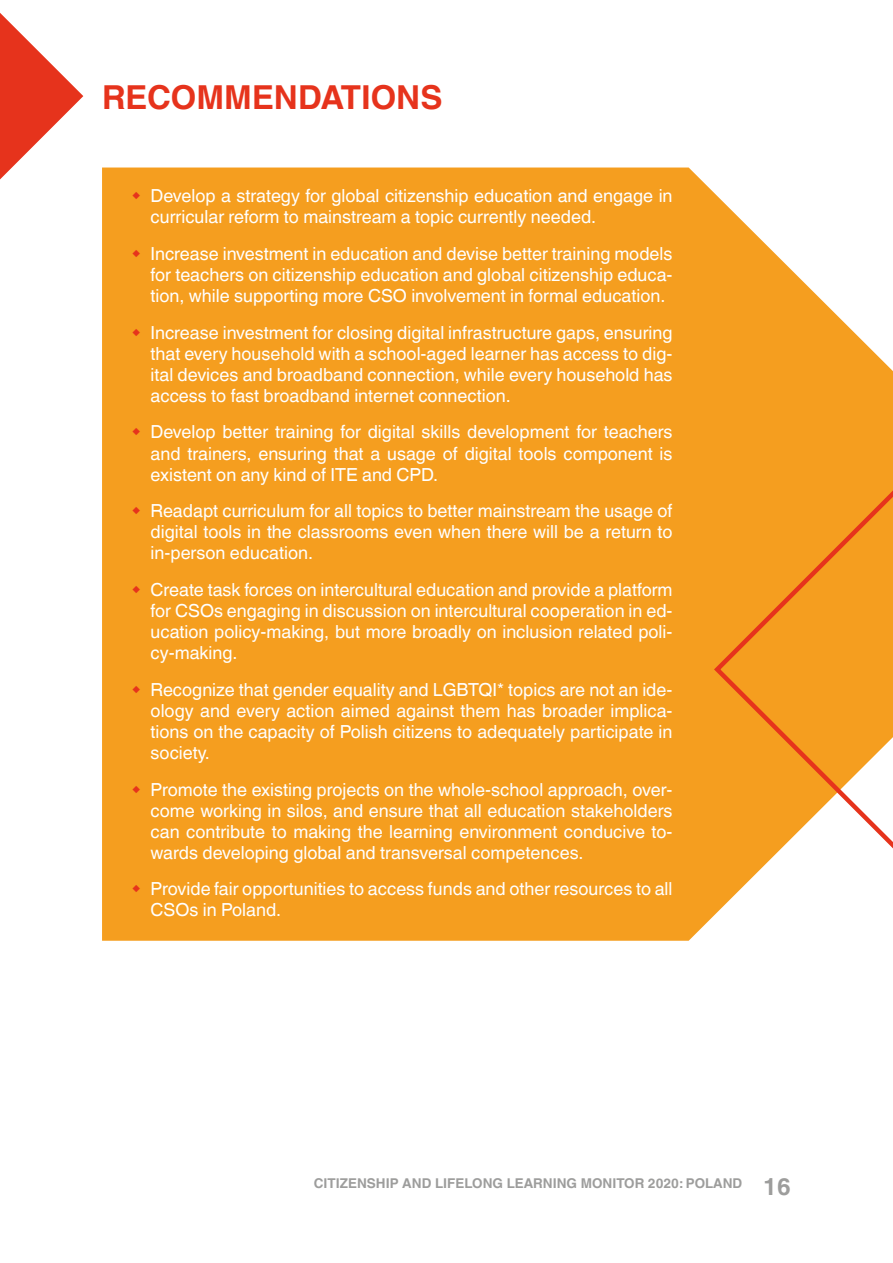
<style>
.page{position:relative;width:893px;height:1263px;background:#fff}
.page>*{position:absolute;margin:0;border:0;box-sizing:border-box;transform-origin:0 0}
.t1{font:700 33px "Helvetica World";color:#e6331c}
.t2{font:700 24px "Helvetica World";color:#9d9d9c}
.t3{font:18px/21px "Helvetica World";color:#fff;text-align:justify}
.t4{font:700 13.5px "Helvetica World";color:#9d9d9c}
</style>
<div class="page">
<svg style="left:0;top:13px;width:83px;height:167px"></svg>
<div style="left:102px;top:168px;width:791px;height:773px;background:#f59e1f"></div>
<svg style="left:711px;top:380px;width:182px;height:538px"></svg>
<svg style="left:133px;top:192px;width:7px;height:7px"></svg>
<svg style="left:133px;top:250px;width:7px;height:7px"></svg>
<svg style="left:133px;top:328px;width:7px;height:8px"></svg>
<svg style="left:133px;top:428px;width:7px;height:8px"></svg>
<svg style="left:133px;top:507px;width:7px;height:7px"></svg>
<svg style="left:133px;top:586px;width:7px;height:7px"></svg>
<svg style="left:133px;top:685px;width:7px;height:8px"></svg>
<svg style="left:133px;top:785px;width:7px;height:8px"></svg>
<svg style="left:133px;top:885px;width:7px;height:7px"></svg>
<h1 class="t1" style="left:102px;top:78px;width:342px">RECOMMENDATIONS</h1>
<p class="t3" style="left:150px;top:185px;width:524px">Develop a strategy for global citizenship education and engage in curricular reform to mainstream a topic currently needed.</p>
<p class="t3" style="left:150px;top:243px;width:524px">Increase investment in education and devise better training models for teachers on citizenship education and global citizenship educa&shy;tion, while supporting more CSO involvement in formal education.</p>
<p class="t3" style="left:150px;top:322px;width:524px">Increase investment for closing digital infrastructure gaps, ensuring that every household with a school-aged learner has access to dig&shy;ital devices and broadband connection, while every household has access to fast broadband internet connection.</p>
<p class="t3" style="left:150px;top:422px;width:524px">Develop better training for digital skills development for teachers and trainers, ensuring that a usage of digital tools component is existent on any kind of ITE and CPD.</p>
<p class="t3" style="left:150px;top:500px;width:524px">Readapt curriculum for all topics to better mainstream the usage of digital tools in the classrooms even when there will be a return to in-person education.</p>
<p class="t3" style="left:150px;top:579px;width:524px">Create task forces on intercultural education and provide a platform for CSOs engaging in discussion on intercultural cooperation in ed&shy;ucation policy-making, but more broadly on inclusion related poli&shy;cy-making.</p>
<p class="t3" style="left:150px;top:679px;width:524px">Recognize that gender equality and LGBTQI* topics are not an ide&shy;ology and every action aimed against them has broader implica&shy;tions on the capacity of Polish citizens to adequately participate in society.</p>
<p class="t3" style="left:150px;top:779px;width:524px">Promote the existing projects on the whole-school approach, over&shy;come working in silos, and ensure that all education stakeholders can contribute to making the learning environment conducive to&shy;wards developing global and transversal competences.</p>
<p class="t3" style="left:150px;top:879px;width:524px">Provide fair opportunities to access funds and other resources to all<br>CSOs in Poland.</p>
<p class="t4" style="left:314px;top:1175px;width:19px">CITIZENSHIP</p>
<p class="t4" style="left:402px;top:1175px;width:11px">AND</p>
<p class="t4" style="left:435px;top:1175px;width:18px">LIFELONG</p>
<p class="t4" style="left:507px;top:1175px;width:18px">LEARNING</p>
<p class="t4" style="left:581px;top:1175px;width:21px">MONITOR</p>
<p class="t4" style="left:648px;top:1175px;width:96px">2020: POLAND</p>
<h2 class="t2" style="left:763px;top:1173px;width:29px">16</h2>
</div>
